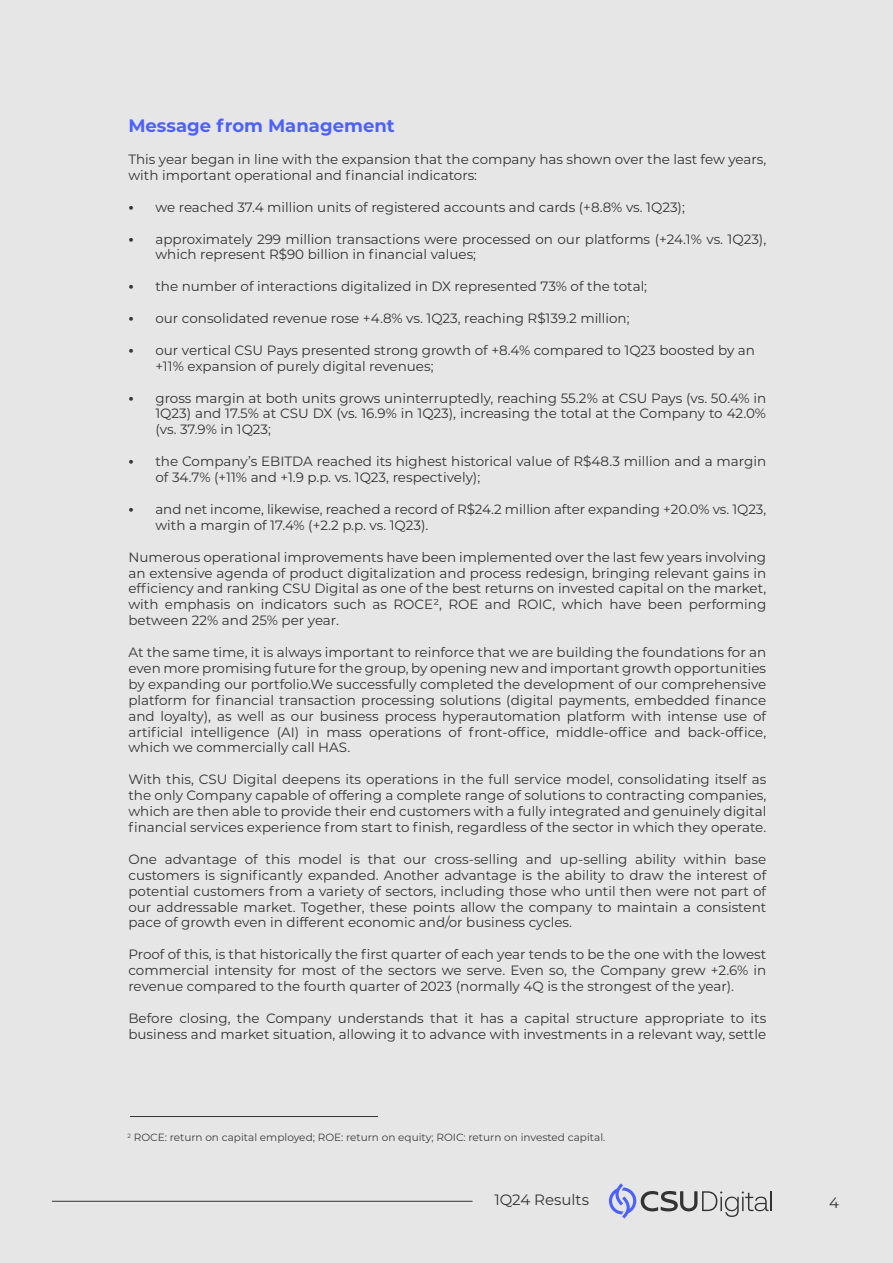
<style>
.page{position:relative;width:893px;height:1263px;background:#e6e6e7}
.page>*{position:absolute;margin:0;border:0;box-sizing:border-box;transform-origin:0 0}
.t1{font:700 18px "Montserrat";color:#4d61ff}
.t2{font:15px "Montserrat";color:#333}
.t3{font:13.5px/15.9px "Montserrat";color:#333}
.t4{font:10.5px "Montserrat";color:#3c3c3b}
.s1{font-weight:700;font-size:15px}
</style>
<div class="page">
<hr style="left:52px;top:1201px;width:420px;height:1px;background:#333">
<svg style="left:609px;top:1183px;width:159px;height:35px"></svg>
<hr style="left:770px;top:1191px;width:2px;height:20px;background:#333">
<hr style="left:130px;top:1116px;width:248px;height:1px;background:#333">
<h1 class="t1" style="left:128px;top:113px;width:268px">Message from Management</h1>
<p class="t3" style="left:128px;top:151px;width:639px">This year began in line with the expansion that the company has shown over the last few years, with important operational and financial indicators:</p>
<p class="t3" style="left:128px;top:199px;width:558px"><span class="s1">•</span> we reached 37.4 million units of registered accounts and cards (+8.8% vs. 1Q23);</p>
<p class="t3" style="left:155px;top:230px;width:612px;text-indent:-27px"><span class="s1">•</span> approximately 299 million transactions were processed on our platforms (+24.1% vs. 1Q23), which represent R$90 billion in financial values;</p>
<p class="t3" style="left:128px;top:278px;width:520px"><span class="s1">•</span> the number of interactions digitalized in DX represented 73% of the total;</p>
<p class="t3" style="left:128px;top:310px;width:503px"><span class="s1">•</span> our consolidated revenue rose +4.8% vs. 1Q23, reaching R$139.2 million;</p>
<p class="t3" style="left:155px;top:342px;width:601px;text-indent:-27px"><span class="s1">•</span> our vertical CSU Pays presented strong growth of +8.4% compared to 1Q23 boosted by an +11% expansion of purely digital revenues;</p>
<p class="t3" style="left:155px;top:389px;width:612px;text-align:justify;text-indent:-27px"><span class="s1">•</span> gross margin at both units grows uninterruptedly, reaching 55.2% at CSU Pays (vs. 50.4% in 1Q23) and 17.5% at CSU DX (vs. 16.9% in 1Q23), increasing the total at the Company to 42.0% (vs. 37.9% in 1Q23;</p>
<p class="t3" style="left:155px;top:453px;width:612px;text-indent:-27px"><span class="s1">•</span> the Company’s EBITDA reached its highest historical value of R$48.3 million and a margin of 34.7% (+11% and +1.9 p.p. vs. 1Q23, respectively);</p>
<p class="t3" style="left:155px;top:501px;width:612px;text-indent:-27px"><span class="s1">•</span> and net income, likewise, reached a record of R$24.2 million after expanding +20.0% vs. 1Q23, with a margin of 17.4% (+2.2 p.p. vs. 1Q23).</p>
<p class="t3" style="left:128px;top:548px;width:639px;text-align:justify">Numerous operational improvements have been implemented over the last few years involving an extensive agenda of product digitalization and process redesign, bringing relevant gains in efficiency and ranking CSU Digital as one of the best returns on invested capital on the market, with emphasis on indicators such as ROCE², ROE and ROIC, which have been performing between 22% and 25% per year.</p>
<p class="t3" style="left:128px;top:644px;width:639px;text-align:justify">At the same time, it is always important to reinforce that we are building the foundations for an even more promising future for the group, by opening new and important growth opportunities by expanding our portfolio.We successfully completed the development of our comprehensive platform for financial transaction processing solutions (digital payments, embedded finance and loyalty), as well as our business process hyperautomation platform with intense use of artificial intelligence (AI) in mass operations of front-office, middle-office and back-office, which we commercially call HAS.</p>
<p class="t3" style="left:128px;top:771px;width:639px;text-align:justify">With this, CSU Digital deepens its operations in the full service model, consolidating itself as the only Company capable of offering a complete range of solutions to contracting companies, which are then able to provide their end customers with a fully integrated and genuinely digital financial services experience from start to finish, regardless of the sector in which they operate.</p>
<p class="t3" style="left:128px;top:850px;width:639px;text-align:justify">One advantage of this model is that our cross-selling and up-selling ability within base customers is significantly expanded. Another advantage is the ability to draw the interest of potential customers from a variety of sectors, including those who until then were not part of our addressable market. Together, these points allow the company to maintain a consistent pace of growth even in different economic and/or business cycles.</p>
<p class="t3" style="left:128px;top:946px;width:639px;text-align:justify">Proof of this, is that historically the first quarter of each year tends to be the one with the lowest commercial intensity for most of the sectors we serve. Even so, the Company grew +2.6% in revenue compared to the fourth quarter of 2023 (normally 4Q is the strongest of the year).</p>
<p class="t3" style="left:128px;top:1010px;width:639px">Before closing, the Company understands that it has a capital structure appropriate to its business and market situation, allowing it to advance with investments in a relevant way, settle</p>
<p class="t4" style="left:128px;top:1130px;width:479px"><sup>2</sup> ROCE: return on capital employed; ROE: return on equity; ROIC: return on invested capital.</p>
<p class="t2" style="left:494px;top:1189px;width:96px">1Q24 Results</p>
<p class="t2" style="left:829px;top:1193px;width:11px">4</p>
</div>
